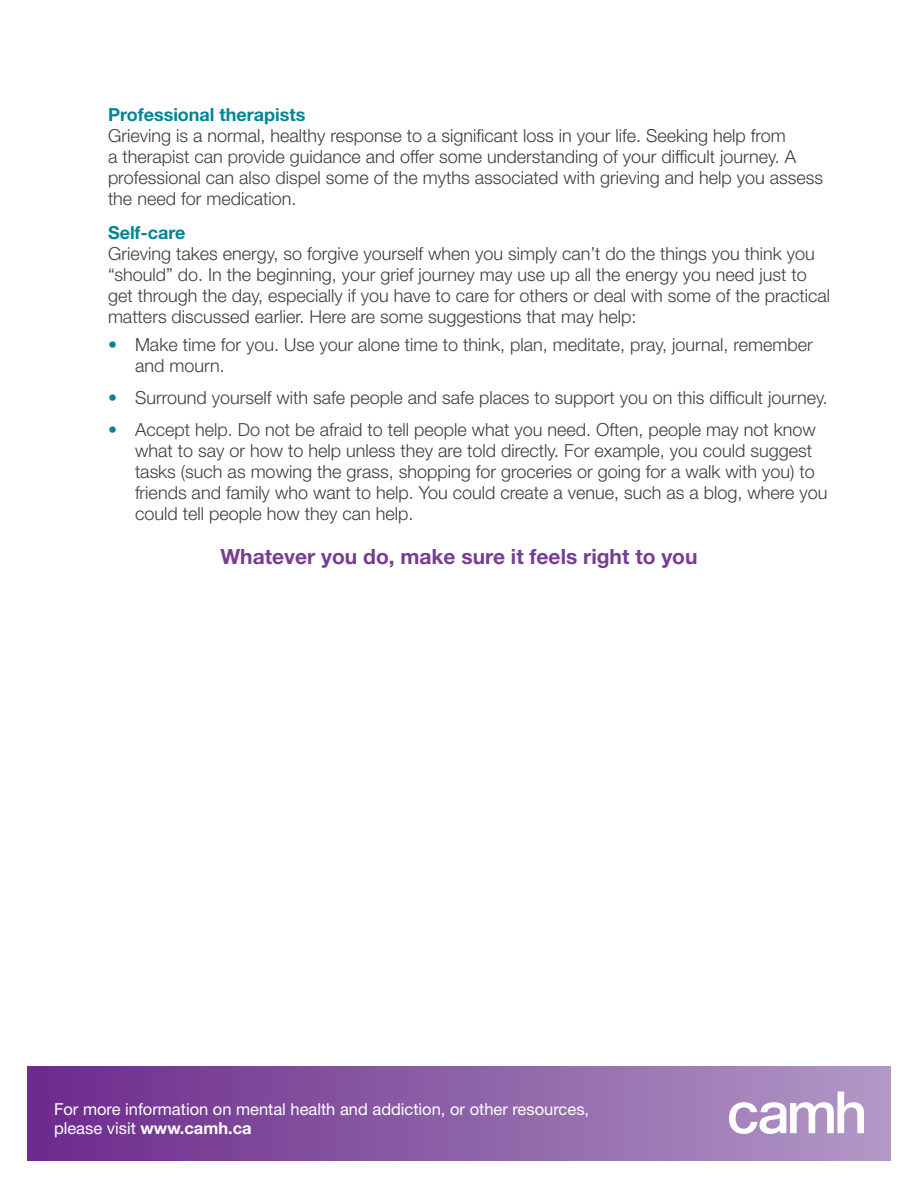
<style>
.page{position:relative;width:918px;height:1188px;background:#fff}
.page>*{position:absolute;margin:0;border:0;box-sizing:border-box;transform-origin:0 0}
.short_text{font:700 21px "Helvetica Neue LT Std";color:#783c95}
.body_-_sans_serif{font:300 18px/21px "Helvetica Neue LT Std";color:#3e3e3f}
.H5_-_teal{font:700 18px "Helvetica Neue LT Std";color:#018592}
.t1{font:16.5px/19.5px "Helvetica Neue LT Std";color:#fff}
.s1{color:#018592}
.s2{font-weight:700}
</style>
<div class="page">
<div style="left:27px;top:1066px;width:864px;height:95px;background:linear-gradient(to right,#6c2a8c,#b098c5)"></div>
<svg style="left:729px;top:1092px;width:135px;height:42px"></svg>
<p class="H5_-_teal" style="left:108px;top:103px;width:199px">Professional therapists</p>
<p class="body_-_sans_serif" style="left:108px;top:125px;width:717px">Grieving is a normal, healthy response to a significant loss in your life. Seeking help from<br>a therapist can provide guidance and offer some understanding of your difficult journey. A professional can also dispel some of the myths associated with grieving and help you assess the need for medication.</p>
<p class="H5_-_teal" style="left:108px;top:222px;width:79px">Self-care</p>
<p class="body_-_sans_serif" style="left:108px;top:243px;width:724px">Grieving takes energy, so forgive yourself when you simply can’t do the things you think you “should” do. In the beginning, your grief journey may use up all the energy you need just to get through the day, especially if you have to care for others or deal with some of the practical matters discussed earlier. Here are some suggestions that may help:</p>
<p class="body_-_sans_serif" style="left:135px;top:334px;width:679px;text-indent:-27px"><span class="s1">•</span> Make time for you. Use your alone time to think, plan, meditate, pray, journal, remember and mourn.</p>
<p class="body_-_sans_serif" style="left:108px;top:387px;width:721px"><span class="s1">•</span> Surround yourself with safe people and safe places to support you on this difficult journey.</p>
<p class="body_-_sans_serif" style="left:135px;top:418px;width:694px;text-indent:-27px"><span class="s1">•</span> Accept help. Do not be afraid to tell people what you need. Often, people may not know what to say or how to help unless they are told directly. For example, you could suggest tasks (such as mowing the grass, shopping for groceries or going for a walk with you) to friends and family who want to help. You could create a venue, such as a blog, where you could tell people how they can help.</p>
<p class="short_text" style="left:220px;top:543px;width:479px">Whatever you do, make sure it feels right to you</p>
<p class="t1" style="left:54px;top:1099px;width:537px">For more information on mental health and addiction, or other resources, please visit <span class="s2">www.camh.ca</span></p>
</div>
